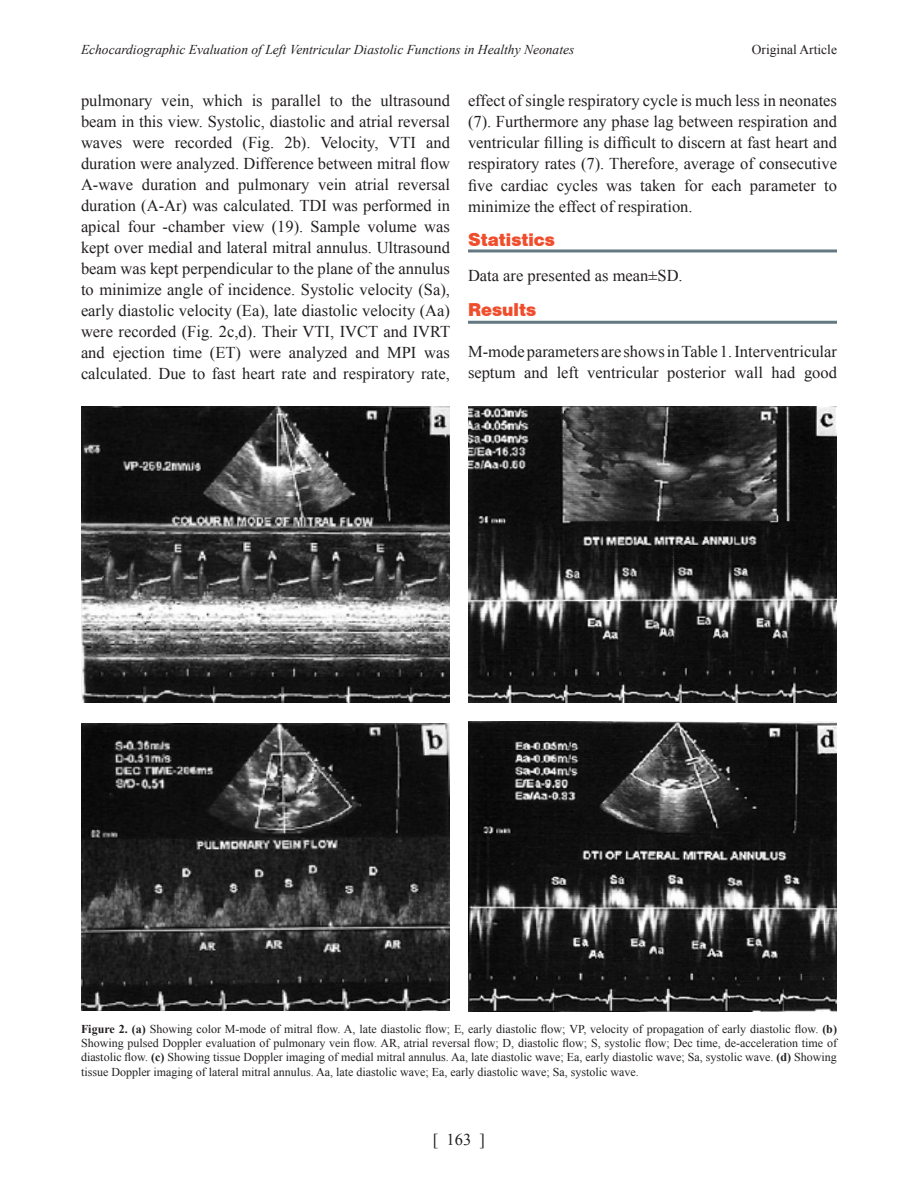
<style>
.page{position:relative;width:918px;height:1188px;background:#fff}
.page>*{position:absolute;margin:0;border:0;box-sizing:border-box;transform-origin:0 0}
.Paragraph{font:16.5px/21px "Times New Roman";color:#231f20;text-align:justify}
.Para-heading1{font:16.5px "Swiss 721 BT Black No 2";color:#f04d2c}
.t1{font:italic 13.5px "Times New Roman";color:#231f20}
.t2{font:13.5px "Times New Roman";color:#231f20}
.Tables{font:12px/14.4px "Times New Roman";color:#231f20;text-align:justify}
.s1{font-weight:700}
</style>
<div class="page">
<img style="left:81px;top:407px;width:369px;height:296px">
<img style="left:468px;top:406px;width:369px;height:297px">
<img style="left:81px;top:724px;width:369px;height:287px">
<img style="left:468px;top:721px;width:369px;height:290px">
<hr style="left:468px;top:249px;width:369px;height:3px;background:#647882">
<hr style="left:468px;top:321px;width:369px;height:3px;background:#647882">
<p class="t1" style="left:81px;top:40px;width:495px">Echocardiographic Evaluation of Left Ventricular Diastolic Functions in Healthy Neonates</p>
<p class="t2" style="left:752px;top:40px;width:87px">Original Article</p>
<p class="Paragraph" style="left:81px;top:90px;width:371px">pulmonary vein, which is parallel to the ultrasound beam in this view. Systolic, diastolic and atrial reversal waves were recorded (Fig. 2b). Velocity, VTI and duration were analyzed. Difference between mitral flow A-wave duration and pulmonary vein atrial reversal duration (A-Ar) was calculated. TDI was performed in apical four -chamber view (19). Sample volume was kept over medial and lateral mitral annulus. Ultrasound beam was kept perpendicular to the plane of the annulus to minimize angle of incidence. Systolic velocity (Sa), early diastolic velocity (Ea), late diastolic velocity (Aa) were recorded (Fig. 2c,d). Their VTI, IVCT and IVRT and ejection time (ET) were analyzed and MPI was calculated. Due to fast heart rate and respiratory rate,</p>
<p class="Paragraph" style="left:468px;top:90px;width:371px">effect of single respiratory cycle is much less in neonates (7). Furthermore any phase lag between respiration and ventricular filling is difficult to discern at fast heart and respiratory rates (7). Therefore, average of consecutive five cardiac cycles was taken for each parameter to minimize the effect of respiration.</p>
<p class="Para-heading1" style="left:468px;top:229px;width:89px">Statistics</p>
<p class="Paragraph" style="left:468px;top:265px;width:216px">Data are presented as mean±SD.</p>
<p class="Para-heading1" style="left:468px;top:298px;width:70px">Results</p>
<p class="Paragraph" style="left:468px;top:341px;width:371px">M-mode parameters are shows in Table 1. Interventricular septum and left ventricular posterior wall had good</p>
<p class="Tables" style="left:81px;top:1021px;width:758px"><span class="s1">Figure 2. (a)</span> Showing color M-mode of mitral flow. A, late diastolic flow; E, early diastolic flow; VP, velocity of propagation of early diastolic flow. <span class="s1">(b)<br></span>Showing pulsed Doppler evaluation of pulmonary vein flow. AR, atrial reversal flow; D, diastolic flow; S, systolic flow; Dec time, de-acceleration time of diastolic flow. <span class="s1">(c)</span> Showing tissue Doppler imaging of medial mitral annulus. Aa, late diastolic wave; Ea, early diastolic wave; Sa, systolic wave. <span class="s1">(d)</span> Showing tissue Doppler imaging of lateral mitral annulus. Aa, late diastolic wave; Ea, early diastolic wave; Sa, systolic wave.</p>
<p class="Paragraph" style="left:433px;top:1129px;width:54px">[ 163 ]</p>
</div>
